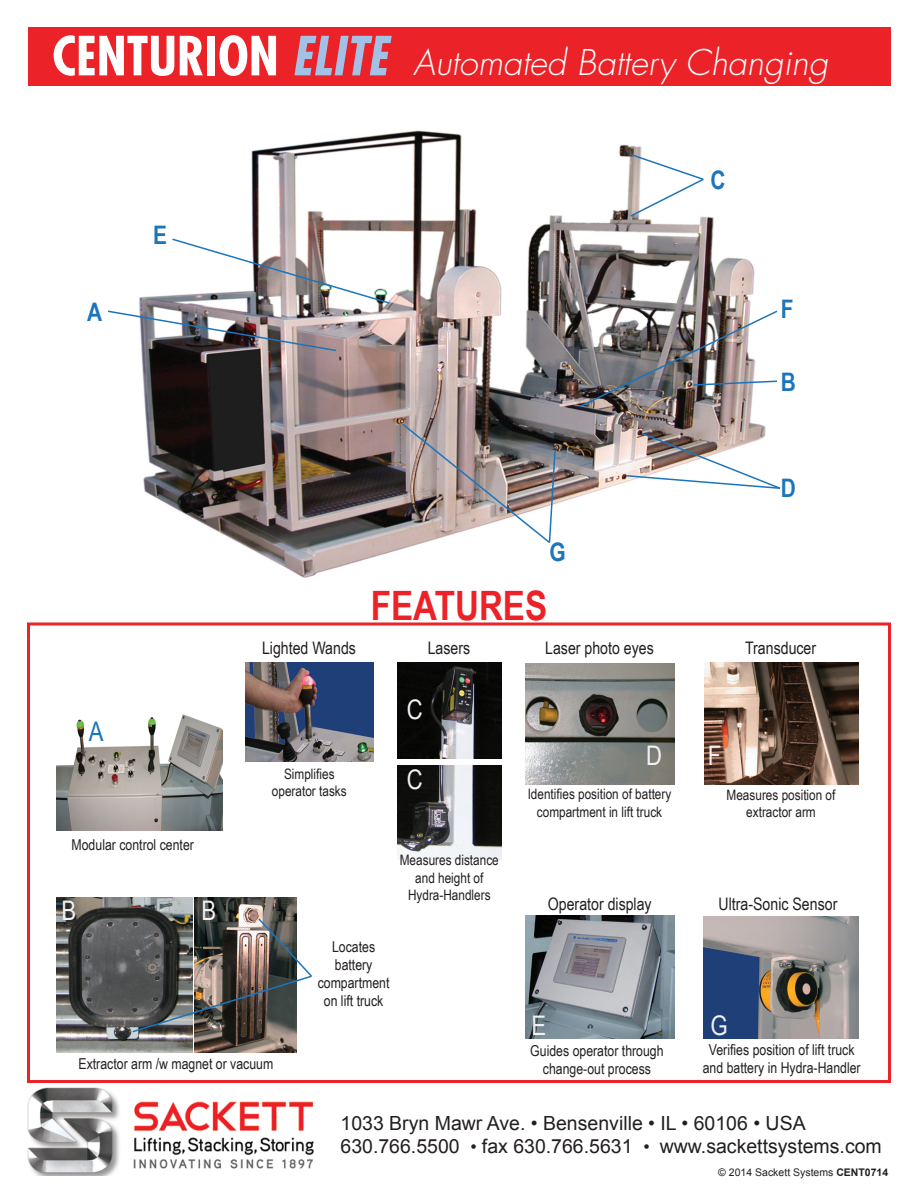
<style>
.page{position:relative;width:918px;height:1188px;background:#fff}
.page>*{position:absolute;margin:0;border:0;box-sizing:border-box;transform-origin:0 0}
.t1{font:700 40.5px "Arial Narrow";color:#eb2227}
.t2{font:italic 300 34.5px "Futura";color:#fff}
.t3{font:27px "Arial Narrow";color:#f1f1f2}
.t4{font:27px "Arial Narrow";color:#1b75bb}
.t5{font:700 25.5px "Arial Narrow";color:#1b75bb}
.t6{font:19.5px/23.4px "Arial";color:#231f20}
.t7{font:17.25px "Arial Narrow";color:#231f20}
.t8{font:15px/18px "Arial Narrow";color:#231f20;text-align:center}
.t9{font:14.4px/17.2px "Arial Narrow";color:#231f20;text-align:center}
.t10{font:10.5px "Arial";color:#231f20}
.s1{font-weight:700;font-style:normal;font-stretch:condensed;font-size:52.5px}
.s2{font-weight:700;font-stretch:condensed;font-size:52.5px;color:#a2c1e5}
.s3{font-size:18px}
.s4{font-weight:700}
</style>
<div class="page">
<img style="left:141px;top:130px;width:625px;height:448px">
<div style="left:28px;top:27px;width:863px;height:59px;background:#eb2227"></div>
<img style="left:525px;top:915px;width:150px;height:124px">
<img style="left:57px;top:714px;width:165px;height:117px">
<img style="left:246px;top:662px;width:127px;height:99px">
<img style="left:398px;top:662px;width:103px;height:96px">
<img style="left:194px;top:897px;width:103px;height:155px">
<img style="left:398px;top:765px;width:103px;height:95px">
<img style="left:57px;top:897px;width:135px;height:155px">
<img style="left:704px;top:662px;width:154px;height:123px">
<img style="left:525px;top:663px;width:150px;height:122px">
<div style="left:27px;top:622px;width:864px;height:461px;border:3px solid #eb2227"></div>
<img style="left:107px;top:237px;width:284px;height:115px">
<img style="left:625px;top:432px;width:156px;height:58px">
<img style="left:578px;top:309px;width:200px;height:100px">
<svg style="left:629px;top:153px;width:76px;height:65px"></svg>
<img style="left:703px;top:916px;width:155px;height:123px">
<img style="left:131px;top:917px;width:181px;height:117px">
<img style="left:400px;top:422px;width:157px;height:123px">
<img style="left:27px;top:1087px;width:287px;height:89px">
<h2 class="t2" style="left:52px;top:42px;width:777px"><span class="s1">CENTURION</span> <span class="s2">ELITE</span> Automated Battery Changing</h2>
<h3 class="t5" style="left:87px;top:293px;width:17px">A</h3>
<h3 class="t5" style="left:153px;top:216px;width:15px">E</h3>
<h3 class="t4" style="left:89px;top:712px;width:16px">A</h3>
<p class="t8" style="left:72px;top:835px;width:124px">Modular control center</p>
<h3 class="t3" style="left:61px;top:891px;width:16px">B</h3>
<h3 class="t3" style="left:202px;top:891px;width:16px">B</h3>
<h3 class="t5" style="left:711px;top:160px;width:17px">C</h3>
<h3 class="t5" style="left:781px;top:290px;width:14px">F</h3>
<h3 class="t5" style="left:781px;top:363px;width:17px">B</h3>
<h3 class="t5" style="left:781px;top:469px;width:17px">D</h3>
<p class="t7" style="left:262px;top:636px;width:95px">Lighted Wands</p>
<p class="t9" style="left:272px;top:765px;width:76px">Simplifies operator tasks</p>
<h3 class="t5" style="left:550px;top:532px;width:18px">G</h3>
<h1 class="t1" style="left:371px;top:575px;width:178px">FEATURES</h1>
<p class="t7" style="left:428px;top:636px;width:44px">Lasers</p>
<h3 class="t3" style="left:407px;top:689px;width:17px">C</h3>
<p class="t7" style="left:545px;top:636px;width:110px">Laser photo eyes</p>
<h3 class="t3" style="left:646px;top:735px;width:17px">D</h3>
<h3 class="t3" style="left:708px;top:735px;width:15px">F</h3>
<p class="t7" style="left:745px;top:636px;width:73px">Transducer</p>
<h3 class="t3" style="left:407px;top:760px;width:17px">C</h3>
<p class="t9" style="left:400px;top:851px;width:101px">Measures distance and height of<br>Hydra-Handlers</p>
<p class="t9" style="left:528px;top:785px;width:145px">Identifies position of battery compartment in lift truck</p>
<p class="t9" style="left:727px;top:786px;width:110px">Measures position of extractor arm</p>
<p class="t7" style="left:548px;top:891px;width:105px">Operator display</p>
<p class="t7" style="left:719px;top:892px;width:120px">Ultra-Sonic Sensor</p>
<p class="t8" style="left:318px;top:938px;width:73px">Locates battery compartment on lift truck</p>
<h3 class="t3" style="left:531px;top:1006px;width:16px">E</h3>
<h3 class="t3" style="left:710px;top:1006px;width:19px">G</h3>
<p class="t8" style="left:79px;top:1054px;width:196px">Extractor arm /w magnet or vacuum</p>
<p class="t8" style="left:530px;top:1041px;width:135px">Guides operator through change-out process</p>
<p class="t8" style="left:703px;top:1040px;width:159px">Verifies position of lift truck and battery in Hydra-Handler</p>
<h3 class="t6" style="left:340px;top:1112px;width:543px">1033 Bryn Mawr Ave. • Bensenville • IL • 60106 • USA<br>630.766.5500 <span class="s3">•</span> fax 630.766.5631 <span class="s3">•</span> www.sackettsystems.com</h3>
<p class="t10" style="left:718px;top:1165px;width:171px">© 2014 Sackett Systems <span class="s4">CENT0714</span></p>
</div>
